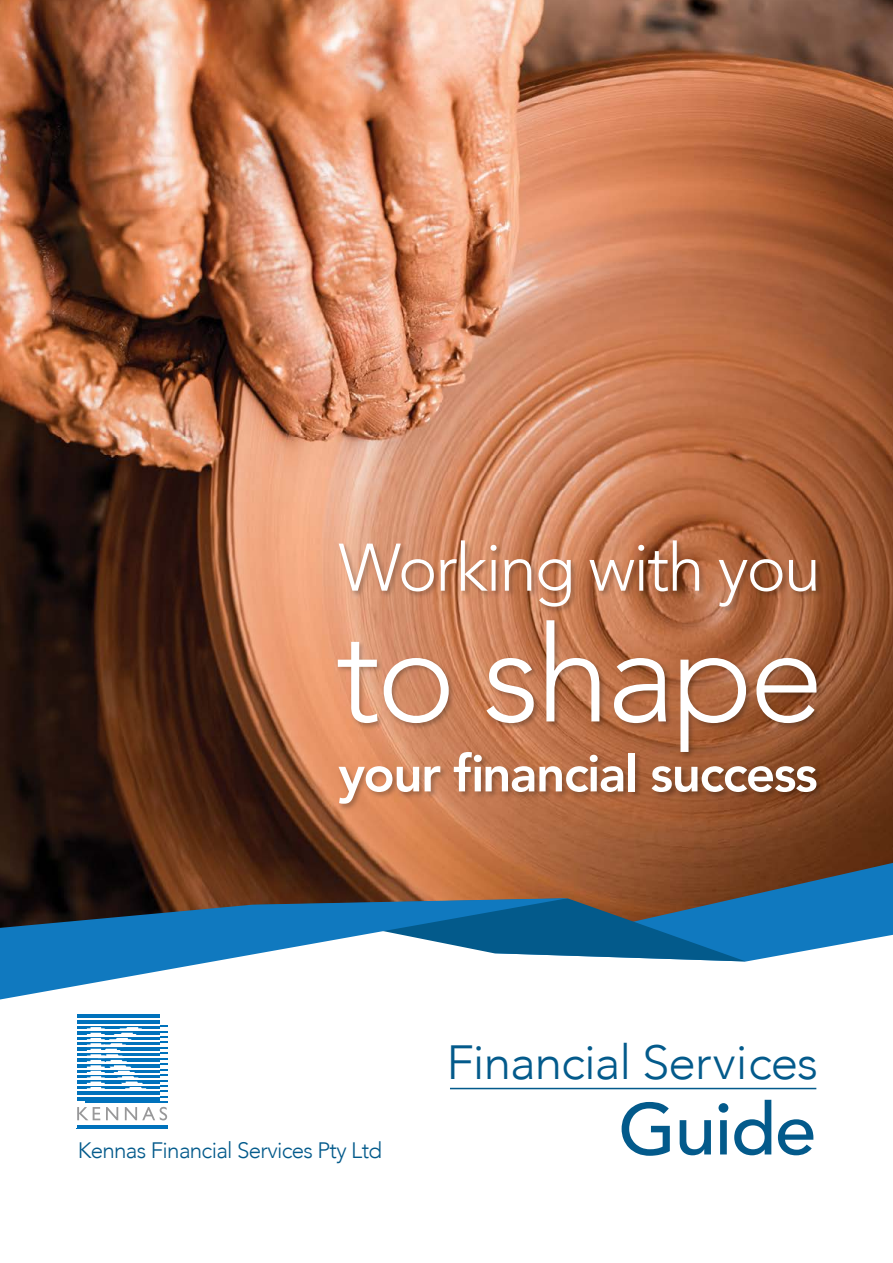
<style>
.page{position:relative;width:893px;height:1263px;background:#fff}
.page>*{position:absolute;margin:0;border:0;box-sizing:border-box;transform-origin:0 0}
.t1{font:300 133.8px "Avenir";letter-spacing:-.03em;color:#fff}
.t2{font:500 72.3px "Avenir";letter-spacing:-.02em;color:#035a8b}
.t3{font:300 66.45px "Avenir";letter-spacing:-.03em;color:#fff}
.t4{font:800 51.3px "Avenir";letter-spacing:-.03em;color:#fff}
.t5{font:300 47.85px "Avenir";letter-spacing:-.02em;color:#035a8b}
.t6{font:300 22.35px "Avenir";letter-spacing:-.03em;color:#035a8b}
</style>
<div class="page">
<img style="left:0;top:0;width:893px;height:898px">
<svg style="left:253px;top:863px;width:640px;height:98px;background:#58656f"></svg>
<svg style="left:0;top:898px;width:568px;height:101px"></svg>
<div style="left:337px;top:751px;width:487px;height:60px;background:#000;opacity:.27"></div>
<div style="left:336px;top:618px;width:488px;height:141px;background:#000;opacity:.27"></div>
<div style="left:337px;top:539px;width:486px;height:75px;background:#000;opacity:.27"></div>
<div style="left:77px;top:1014px;width:82px;height:87px;background:#0072bc"></div>
<hr style="left:85px;top:1025px;width:82px;height:2px;background:#0072bc">
<hr style="left:85px;top:1031px;width:82px;height:1px;background:#0072bc">
<hr style="left:85px;top:1036px;width:82px;height:2px;background:#0072bc">
<hr style="left:85px;top:1042px;width:82px;height:1px;background:#0072bc">
<hr style="left:85px;top:1047px;width:82px;height:1px;background:#0072bc">
<hr style="left:85px;top:1052px;width:82px;height:2px;background:#0072bc">
<hr style="left:85px;top:1058px;width:82px;height:1px;background:#0072bc">
<hr style="left:85px;top:1064px;width:82px;height:1px;background:#0072bc">
<hr style="left:85px;top:1069px;width:82px;height:1px;background:#0072bc">
<hr style="left:85px;top:1074px;width:82px;height:2px;background:#0072bc">
<hr style="left:85px;top:1080px;width:82px;height:1px;background:#0072bc">
<hr style="left:85px;top:1085px;width:82px;height:2px;background:#0072bc">
<hr style="left:85px;top:1091px;width:82px;height:1px;background:#0072bc">
<hr style="left:85px;top:1096px;width:82px;height:2px;background:#0072bc">
<hr style="left:85px;top:1102px;width:82px;height:1px;background:#0072bc">
<hr style="left:77px;top:1018px;width:82px;height:2px;background:#fff">
<hr style="left:77px;top:1024px;width:82px;height:1px;background:#fff">
<hr style="left:77px;top:1029px;width:82px;height:2px;background:#fff">
<hr style="left:77px;top:1035px;width:82px;height:1px;background:#fff">
<hr style="left:77px;top:1040px;width:82px;height:2px;background:#fff">
<hr style="left:77px;top:1046px;width:82px;height:1px;background:#fff">
<hr style="left:77px;top:1051px;width:82px;height:1px;background:#fff">
<hr style="left:77px;top:1057px;width:82px;height:1px;background:#fff">
<hr style="left:77px;top:1062px;width:82px;height:2px;background:#fff">
<hr style="left:77px;top:1068px;width:82px;height:1px;background:#fff">
<hr style="left:77px;top:1073px;width:82px;height:1px;background:#fff">
<hr style="left:77px;top:1079px;width:82px;height:1px;background:#fff">
<hr style="left:77px;top:1084px;width:82px;height:1px;background:#fff">
<hr style="left:77px;top:1089px;width:82px;height:2px;background:#fff">
<hr style="left:77px;top:1095px;width:82px;height:1px;background:#fff">
<svg style="left:87px;top:1027px;width:61px;height:62px"></svg>
<hr style="left:77px;top:1125px;width:91px;height:2px;background:#0072bc">
<hr style="left:77px;top:1128px;width:91px;height:1px;background:#0072bc">
<svg style="left:77px;top:1107px;width:23px;height:13px"></svg>
<svg style="left:106px;top:1107px;width:12px;height:13px"></svg>
<svg style="left:125px;top:1107px;width:42px;height:13px"></svg>
<hr style="left:450px;top:1088px;width:366px;height:1px;background:#035a8b">
<h3 class="t3" style="left:338px;top:528px;width:484px">Working with you</h3>
<h1 class="t1" style="left:336px;top:596px;width:489px">to shape</h1>
<h3 class="t4" style="left:338px;top:727px;width:481px">your financial success</h3>
<p class="t6" style="left:78px;top:1137px;width:306px">Kennas Financial Services Pty Ltd</p>
<h3 class="t5" style="left:446px;top:1034px;width:373px">Financial Services</h3>
<h2 class="t2" style="left:618px;top:1067px;width:200px">Guide</h2>
</div>
